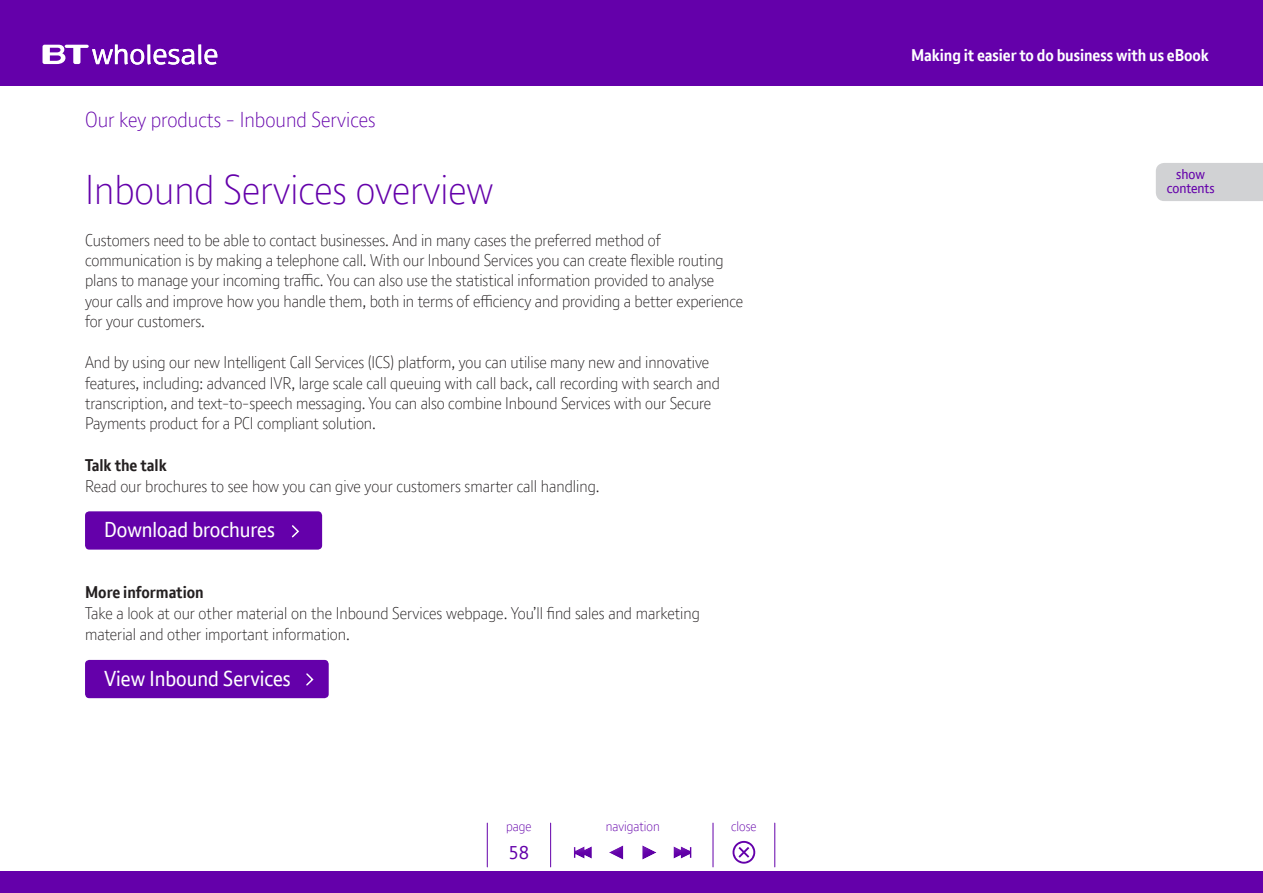
<style>
.page{position:relative;width:1263px;height:893px;background:#fff}
.page>*{position:absolute;margin:0;border:0;box-sizing:border-box;transform-origin:0 0}
.t1{font:300 40.5px "BT Font";color:#6400aa}
.t2{font:21px "BT Font";color:#fff}
.t3{font:300 21px "BT Font";color:#6400aa}
.t4{font:18px "BT Font";color:#6400aa}
.t5{font:300 16.5px/20.2px "BT Font";letter-spacing:-.005em;color:#231f20}
.t6{font:700 16.5px "BT Font";letter-spacing:-.005em;color:#fff}
.t7{font:700 16.5px "BT Font";color:#231f20}
.t8{font:13.8px/13.8px "BT Font";color:#6400aa;text-align:center}
.t9{font:300 13.5px "BT Font";color:#6400aa}
</style>
<div class="page">
<div style="left:85px;top:511px;width:237px;height:39px;background:#6400aa;border-radius:4px"></div>
<svg style="left:291px;top:525px;width:8px;height:13px"></svg>
<div style="left:85px;top:660px;width:244px;height:38px;background:#6400aa;border-radius:4px"></div>
<svg style="left:306px;top:673px;width:8px;height:13px"></svg>
<div style="left:0;top:872px;width:1263px;height:21px;background:#6400aa"></div>
<div style="left:0;top:0;width:1263px;height:85px;background:#6400aa"></div>
<svg style="left:43px;top:45px;width:174px;height:20px"></svg>
<svg style="left:732px;top:841px;width:24px;height:23px"></svg>
<div style="left:668px;top:844px;width:31px;height:22px;background:#103d8c;opacity:.75"></div>
<div style="left:568px;top:844px;width:31px;height:22px;background:#103d8c;opacity:.75"></div>
<div style="left:636px;top:848px;width:27px;height:19px;background:#103d8c;opacity:.75"></div>
<div style="left:605px;top:843px;width:27px;height:24px;background:#103d8c;opacity:.75"></div>
<hr style="left:713px;top:823px;width:1px;height:44px;background:#6400aa">
<hr style="left:487px;top:823px;width:1px;height:44px;background:#6400aa">
<hr style="left:774px;top:823px;width:1px;height:44px;background:#6400aa">
<hr style="left:550px;top:823px;width:1px;height:44px;background:#6400aa">
<div style="left:1156px;top:163px;width:107px;height:38px;background:#d1d2d4"></div>
<p class="t3" style="left:85px;top:106px;width:292px">Our key products - Inbound Services</p>
<h1 class="t1" style="left:85px;top:164px;width:410px">Inbound Services overview</h1>
<p class="t5" style="left:85px;top:230px;width:660px">Customers need to be able to contact businesses. And in many cases the preferred method of communication is by making a telephone call. With our Inbound Services you can create flexible routing plans to manage your incoming traffic. You can also use the statistical information provided to analyse your calls and improve how you handle them, both in terms of efficiency and providing a better experience for your customers.</p>
<p class="t5" style="left:85px;top:352px;width:636px">And by using our new Intelligent Call Services (ICS) platform, you can utilise many new and innovative features, including: advanced IVR, large scale call queuing with call back, call recording with search and transcription, and text-to-speech messaging. You can also combine Inbound Services with our Secure Payments product for a PCI compliant solution.</p>
<p class="t7" style="left:85px;top:455px;width:83px">Talk the talk</p>
<p class="t5" style="left:85px;top:476px;width:516px">Read our brochures to see how you can give your customers smarter call handling.</p>
<p class="t2" style="left:104px;top:516px;width:172px">Download brochures</p>
<p class="t7" style="left:85px;top:582px;width:120px">More information</p>
<p class="t5" style="left:85px;top:603px;width:616px;line-height:21px">Take a look at our other material on the Inbound Services webpage. You’ll find sales and marketing material and other important information.</p>
<p class="t2" style="left:104px;top:664px;width:188px">View Inbound Services</p>
<p class="t9" style="left:506px;top:818px;width:27px">page</p>
<p class="t9" style="left:606px;top:818px;width:56px">navigation</p>
<p class="t9" style="left:731px;top:818px;width:27px">close</p>
<p class="t4" style="left:508px;top:841px;width:22px">58</p>
<p class="t6" style="left:911px;top:44px;width:299px">Making it easier to do business with us eBook</p>
<p class="t8" style="left:1167px;top:167px;width:49px">show contents</p>
</div>
